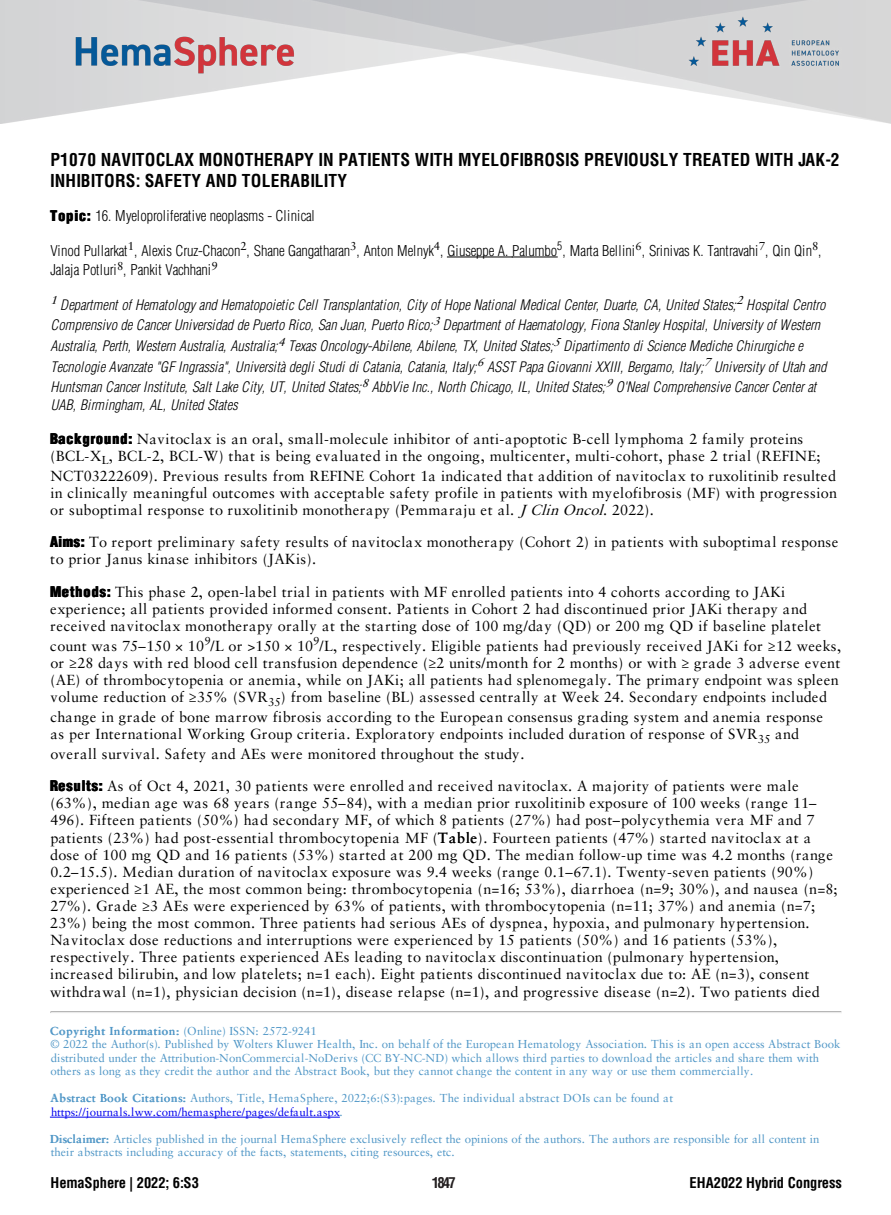
<style>
.page{position:relative;width:891px;height:1215px;background:#fff}
.page>*{position:absolute;margin:0;border:0;box-sizing:border-box;transform-origin:0 0}
.t1{font:700 condensed 21.6px/21.6px "Helvetica LT Std Cond";letter-spacing:.01em;color:#000}
.t2{font:italic 300 condensed 18px/20.7px "Helvetica LT Std Cond";color:#000}
.t3{font:300 condensed 18px/35.1px "Helvetica LT Std Cond";letter-spacing:-.01em;color:#000}
.t4{font:700 condensed 18px "Helvetica LT Std Cond";letter-spacing:-.005em;color:#000}
.t5{font:17.1px/17.1px "Sabon LT Std Roman";letter-spacing:.025em;color:#000}
.t6{font:700 condensed 14.7px "Helvetica LT Std";color:#231f20}
.t7{font:13.5px/13.5px "Sabon LT Std Roman";color:#4f96c6}
.t8{font:13.5px/13.5px "Sabon LT Std Roman";letter-spacing:.02em;color:#4f96c6}
.s1{font-family:"Helvetica LT Std Cond Blk";font-weight:900}
.s2{font-style:normal}
.s3{font-family:"Helvetica LT Std Cond Blk";font-weight:900;font-stretch:condensed;font-size:18px}
.s4{font-style:italic}
.s5{color:#00e}
</style>
<div class="page">
<hr style="left:447px;top:257px;width:65px;height:1px;background:#000">
<hr style="left:512px;top:257px;width:45px;height:1px;background:#000">
<img style="left:0;top:0;width:891px;height:124px">
<svg style="left:50px;top:1011px;width:792px;height:2px;background:#cfcfcf"></svg>
<hr style="left:50px;top:1117px;width:289px;height:1px;background:#00e">
<p class="t1" style="left:50px;top:150px;width:791px">P1070 NAVITOCLAX MONOTHERAPY IN PATIENTS WITH MYELOFIBROSIS PREVIOUSLY TREATED WITH JAK-2<br>INHIBITORS: SAFETY AND TOLERABILITY</p>
<p class="t3" style="left:50px;top:199px;width:773px"><span class="s1">Topic:</span> 16. Myeloproliferative neoplasms - Clinical<br>Vinod Pullarkat<sup>1</sup>, Alexis Cruz-Chacon<sup>2</sup>, Shane Gangatharan<sup>3</sup>, Anton Melnyk<sup>4</sup>, Giuseppe A. Palumbo<sup>5</sup>, Marta Bellini<sup>6</sup>, Srinivas K. Tantravahi<sup>7</sup>, Qin Qin<sup>8</sup>,</p>
<p class="t2" style="left:50px;top:254px;width:777px;line-height:34.2px"><span class="s2">Jalaja Potluri</span><sup>8</sup><span class="s2">, Pankit Vachhani</span><sup>9<br></sup><sup>1</sup>Department of Hematology and Hematopoietic Cell Transplantation, City of Hope National Medical Center, Duarte, CA, United States;<sup>2</sup>Hospital Centro</p>
<p class="t2" style="left:50px;top:316px;width:777px">Comprensivo de Cancer Universidad de Puerto Rico, San Juan, Puerto Rico;<sup>3</sup>Department of Haematology, Fiona Stanley Hospital, University of Western Australia, Perth, Western Australia, Australia;<sup>4</sup>Texas Oncology-Abilene, Abilene, TX, United States;<sup>5</sup>Dipartimento di Science Mediche Chirurgiche e Tecnologie Avanzate "GF Ingrassia", Università degli Studi di Catania, Catania, Italy;<sup>6</sup>ASST Papa Giovanni XXIII, Bergamo, Italy;<sup>7</sup>University of Utah and Huntsman Cancer Institute, Salt Lake City, UT, United States;<sup>8</sup>AbbVie Inc., North Chicago, IL, United States;<sup>9</sup>O'Neal Comprehensive Cancer Center at</p>
<p class="t2" style="left:50px;top:396px;width:189px">UAB, Birmingham, AL, United States</p>
<p class="t5" style="left:50px;top:431px;width:772px"><span class="s3">Background:</span> Navitoclax is an oral, small-molecule inhibitor of anti-apoptotic B-cell lymphoma 2 family proteins (BCL-X<sub>L</sub>, BCL-2, BCL-W) that is being evaluated in the ongoing, multicenter, multi-cohort, phase 2 trial (REFINE;</p>
<p class="t5" style="left:50px;top:468px;width:788px;text-align:justify">NCT03222609). Previous results from REFINE Cohort 1a indicated that addition of navitoclax to ruxolitinib resulted in clinically meaningful outcomes with acceptable safety profile in patients with myelofibrosis (MF) with progression or suboptimal response to ruxolitinib monotherapy (Pemmaraju et al. <span class="s4">J ClinOncol</span>. 2022).</p>
<p class="t5" style="left:50px;top:535px;width:790px"><span class="s3">Aims:</span> To report preliminary safety results of navitoclax monotherapy (Cohort 2) in patients with suboptimal response to prior Janus kinase inhibitors (JAKis).</p>
<p class="t5" style="left:50px;top:584px;width:773px"><span class="s3">Methods:</span> This phase 2, open-label trial in patients with MF enrolled patients into 4 cohorts according to JAKi experience; all patients provided informed consent. Patients in Cohort 2 had discontinued prior JAKi therapy and received navitoclax monotherapy orally at the starting dose of 100 mg/day (QD) or 200 mg QD if baseline platelet</p>
<p class="t5" style="left:50px;top:638px;width:793px">count was 75–150 × 10<sup>9</sup>/L or &gt;150 × 10<sup>9</sup>/L, respectively. Eligible patients had previously received JAKi for ≥12 weeks, or ≥28 days with red blood cell transfusion dependence (≥2 units/month for 2 months) or with ≥ grade 3 adverse event (AE) of thrombocytopenia or anemia, while on JAKi; all patients had splenomegaly. The primary endpoint was spleen volume reduction of ≥35% (SVR<sub>35</sub>) from baseline (BL) assessed centrally at Week 24. Secondary endpoints included</p>
<p class="t5" style="left:50px;top:709px;width:774px">change in grade of bone marrow fibrosis according to the European consensus grading system and anemia response as per International Working Group criteria. Exploratory endpoints included duration of response of SVR<sub>35</sub> and</p>
<p class="t5" style="left:50px;top:739px;width:750px;line-height:32.4px">overall survival. Safety and AEs were monitored throughout the study.<br><span class="s3">Results:</span> As of Oct 4, 2021, 30 patients were enrolled and received navitoclax. A majority of patients were male</p>
<p class="t5" style="left:50px;top:796px;width:789px">(63%), median age was 68 years (range 55–84), with a median prior ruxolitinib exposure of 100 weeks (range 11– 496). Fifteen patients (50%) had secondary MF, of which 8 patients (27%) had post–polycythemia vera MF and 7 patients (23%) had post-essential thrombocytopenia MF (Table). Fourteen patients (47%) started navitoclax at a dose of 100 mg QD and 16 patients (53%) started at 200 mg QD. The median follow-up time was 4.2 months (range 0.2–15.5). Median duration of navitoclax exposure was 9.4 weeks (range 0.1–67.1). Twenty-seven patients (90%) experienced ≥1 AE, the most common being: thrombocytopenia (n=16; 53%), diarrhoea (n=9; 30%), and nausea (n=8; 27%). Grade ≥3 AEs were experienced by 63% of patients, with thrombocytopenia (n=11; 37%) and anemia (n=7; 23%) being the most common. Three patients had serious AEs of dyspnea, hypoxia, and pulmonary hypertension.<br>Navitoclax dose reductions and interruptions were experienced by 15 patients (50%) and 16 patients (53%), respectively. Three patients experienced AEs leading to navitoclax discontinuation (pulmonary hypertension, increased bilirubin, and low platelets; n=1 each). Eight patients discontinued navitoclax due to: AE (n=3), consent withdrawal (n=1), physician decision (n=1), disease relapse (n=1), and progressive disease (n=2). Two patients died</p>
<p class="t7" style="left:50px;top:1025px;width:792px">Copyright Information: (Online) ISSN: 2572-9241<br>© 2022 the Author(s). Published by Wolters Kluwer Health, Inc. on behalf of the European Hematology Association. This is an open access Abstract Book distributed under the Attribution-NonCommercial-NoDerivs (CC BY-NC-ND) which allows third parties to download the articles and share them with others as long as they credit the author and the Abstract Book, but they cannot change the content in any way or use them commercially.</p>
<p class="t8" style="left:50px;top:1092px;width:624px">Abstract Book Citations: Authors, Title, HemaSphere, 2022;6:(S3):pages. The individual abstract DOIs can be found at <span class="s5">https://journals.lww.com/hemasphere/pages/default.aspx</span>.</p>
<p class="t7" style="left:50px;top:1133px;width:771px">Disclaimer: Articles published in the journal HemaSphere exclusively reflect the opinions of the authors. The authors are responsible for all content in their abstracts including accuracy of the facts, statements, citing resources, etc.</p>
<p class="t4" style="left:50px;top:1177px;width:150px">HemaSphere | 2022; 6:S3</p>
<p class="t4" style="left:690px;top:1177px;width:154px">EHA2022 Hybrid Congress</p>
<p class="t6" style="left:432px;top:1174px;width:25px">1847</p>
</div>
